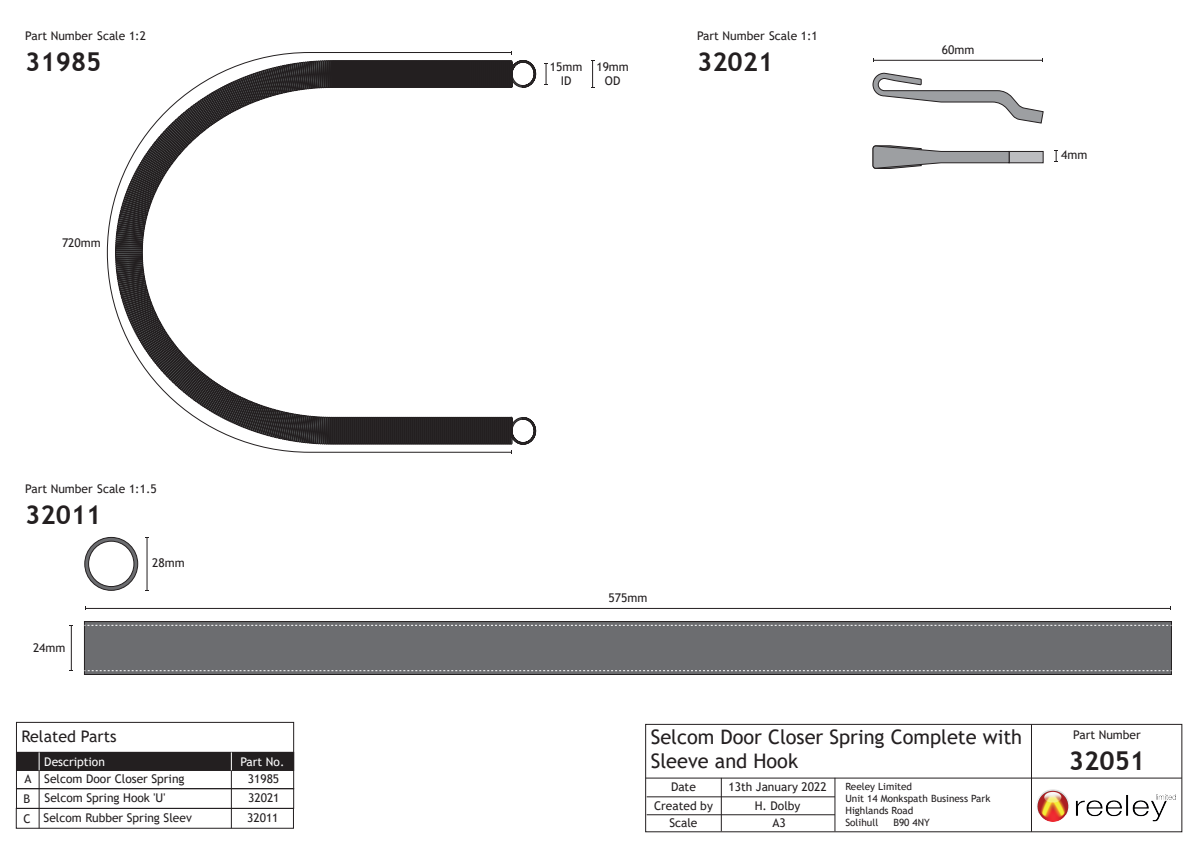
<style>
.page{position:relative;width:1191px;height:842px;background:#fff}
.page>*{position:absolute;margin:0;border:0;box-sizing:border-box;transform-origin:0 0}
.t1{font:700 26px "Trebuchet MS";color:#231f20}
.t2{font:20px/24px "Trebuchet MS";color:#231f20}
.t3{font:16px "Trebuchet MS";color:#231f20}
.t4{font:12px/14.4px "Trebuchet MS";color:#231f20;text-align:center}
.t5{font:12px "Trebuchet MS";color:#fff}
.t6{font:10px/12px "Trebuchet MS";color:#231f20}
</style>
<div class="page">
<svg style="left:544px;top:63px;width:4px;height:22px"></svg>
<svg style="left:114px;top:54px;width:423px;height:554px"></svg>
<svg style="left:107px;top:52px;width:404px;height:400px"></svg>
<svg style="left:591px;top:60px;width:3px;height:28px"></svg>
<div style="left:645px;top:724px;width:537px;height:108px;border:1px solid #231f20"></div>
<hr style="left:1031px;top:724px;width:1px;height:108px;background:#231f20">
<hr style="left:1031px;top:777px;width:150px;height:1px;background:#231f20">
<hr style="left:721px;top:778px;width:1px;height:53px;background:#231f20">
<hr style="left:646px;top:796px;width:189px;height:1px;background:#231f20">
<hr style="left:646px;top:814px;width:189px;height:1px;background:#231f20">
<hr style="left:645px;top:777px;width:386px;height:1px;background:#231f20">
<hr style="left:834px;top:778px;width:1px;height:53px;background:#231f20">
<img style="left:1037px;top:790px;width:129px;height:32px">
<img style="left:1156px;top:794px;width:19px;height:6px">
<div style="left:16px;top:752px;width:278px;height:19px;background:#231f20"></div>
<div style="left:16px;top:722px;width:278px;height:67px;border:1px solid #231f20"></div>
<hr style="left:39px;top:752px;width:1px;height:76px;background:#231f20">
<hr style="left:16px;top:770px;width:278px;height:1px;background:#231f20">
<hr style="left:16px;top:752px;width:278px;height:1px;background:#231f20">
<hr style="left:231px;top:752px;width:1px;height:76px;background:#231f20">
<svg style="left:39px;top:752px;width:1px;height:18px"></svg>
<svg style="left:231px;top:752px;width:1px;height:18px"></svg>
<div style="left:84px;top:621px;width:1088px;height:54px;background:#6c6d70;border:1px solid #231f20"></div>
<svg style="left:84px;top:670px;width:1087px;height:1px"></svg>
<svg style="left:84px;top:625px;width:1087px;height:1px"></svg>
<svg style="left:85px;top:537px;width:53px;height:53px"></svg>
<div style="left:84px;top:537px;width:54px;height:54px;border:1px solid #231f20;border-radius:50%"></div>
<div style="left:89px;top:541px;width:45px;height:45px;background:#fff;border-radius:50%"></div>
<div style="left:88px;top:541px;width:46px;height:46px;border:1px solid #231f20;border-radius:50%"></div>
<svg style="left:872px;top:72px;width:172px;height:52px"></svg>
<div style="left:1008px;top:151px;width:35px;height:12px;background:#bcbdc0;border:1px solid #231f20"></div>
<svg style="left:872px;top:145px;width:138px;height:24px"></svg>
<hr style="left:873px;top:60px;width:169px;height:1px;background:#231f20">
<hr style="left:71px;top:626px;width:1px;height:44px;background:#231f20">
<hr style="left:147px;top:538px;width:1px;height:52px;background:#231f20">
<hr style="left:85px;top:608px;width:1085px;height:1px;background:#231f20">
<svg style="left:1054px;top:150px;width:4px;height:12px"></svg>
<div style="left:16px;top:788px;width:278px;height:21px;border:1px solid #231f20"></div>
<div style="left:16px;top:808px;width:278px;height:21px;border:1px solid #231f20"></div>
<p class="t4" style="left:25px;top:28px;width:122px">Part Number Scale 1:2</p>
<h1 class="t1" style="left:25px;top:46px;width:78px">31985</h1>
<p class="t4" style="left:62px;top:236px;width:40px">720mm</p>
<p class="t4" style="left:25px;top:481px;width:133px">Part Number Scale 1:1.5</p>
<h1 class="t1" style="left:25px;top:499px;width:78px">32011</h1>
<p class="t4" style="left:33px;top:640px;width:34px">24mm</p>
<p class="t4" style="left:152px;top:555px;width:34px">28mm</p>
<h3 class="t3" style="left:22px;top:727px;width:96px">Related Parts</h3>
<p class="t4" style="left:44px;top:771px;width:142px">Selcom Door Closer Spring</p>
<p class="t5" style="left:44px;top:754px;width:62px">Description</p>
<p class="t4" style="left:24px;top:772px;width:9px">A</p>
<p class="t5" style="left:240px;top:754px;width:45px">Part No.</p>
<p class="t4" style="left:248px;top:771px;width:33px">31985</p>
<p class="t4" style="left:24px;top:791px;width:143px">B Selcom Spring Hook 'U'</p>
<p class="t4" style="left:248px;top:791px;width:33px">32021</p>
<p class="t4" style="left:23px;top:811px;width:170px">C Selcom Rubber Spring Sleev</p>
<p class="t4" style="left:247px;top:811px;width:33px">32011</p>
<p class="t4" style="left:550px;top:59px;width:34px">15mm<br>ID</p>
<p class="t4" style="left:596px;top:59px;width:34px">19mm<br>OD</p>
<p class="t4" style="left:697px;top:28px;width:122px">Part Number Scale 1:1</p>
<h1 class="t1" style="left:697px;top:46px;width:78px">32021</h1>
<p class="t4" style="left:941px;top:42px;width:34px">60mm</p>
<p class="t4" style="left:1061px;top:147px;width:28px">4mm</p>
<p class="t4" style="left:608px;top:590px;width:40px">575mm</p>
<h2 class="t2" style="left:651px;top:724px;width:373px">Selcom Door Closer Spring Complete with<br>Sleeve and Hook</h2>
<p class="t4" style="left:728px;top:779px;width:100px">13th January 2022</p>
<p class="t4" style="left:654px;top:777px;width:60px;line-height:18.9px">Date<br>Created by</p>
<p class="t6" style="left:845px;top:781px;width:146px">Reeley Limited<br>Unit 14 Monkspath Business Park<br>Highlands Road<br>Solihull</p>
<p class="t4" style="left:754px;top:798px;width:47px">H. Dolby</p>
<p class="t4" style="left:669px;top:815px;width:30px">Scale</p>
<p class="t4" style="left:772px;top:815px;width:15px">A3</p>
<p class="t6" style="left:893px;top:817px;width:38px">B90 4NY</p>
<p class="t4" style="left:1073px;top:727px;width:69px">Part Number</p>
<h1 class="t1" style="left:1069px;top:744px;width:78px">32051</h1>
</div>
